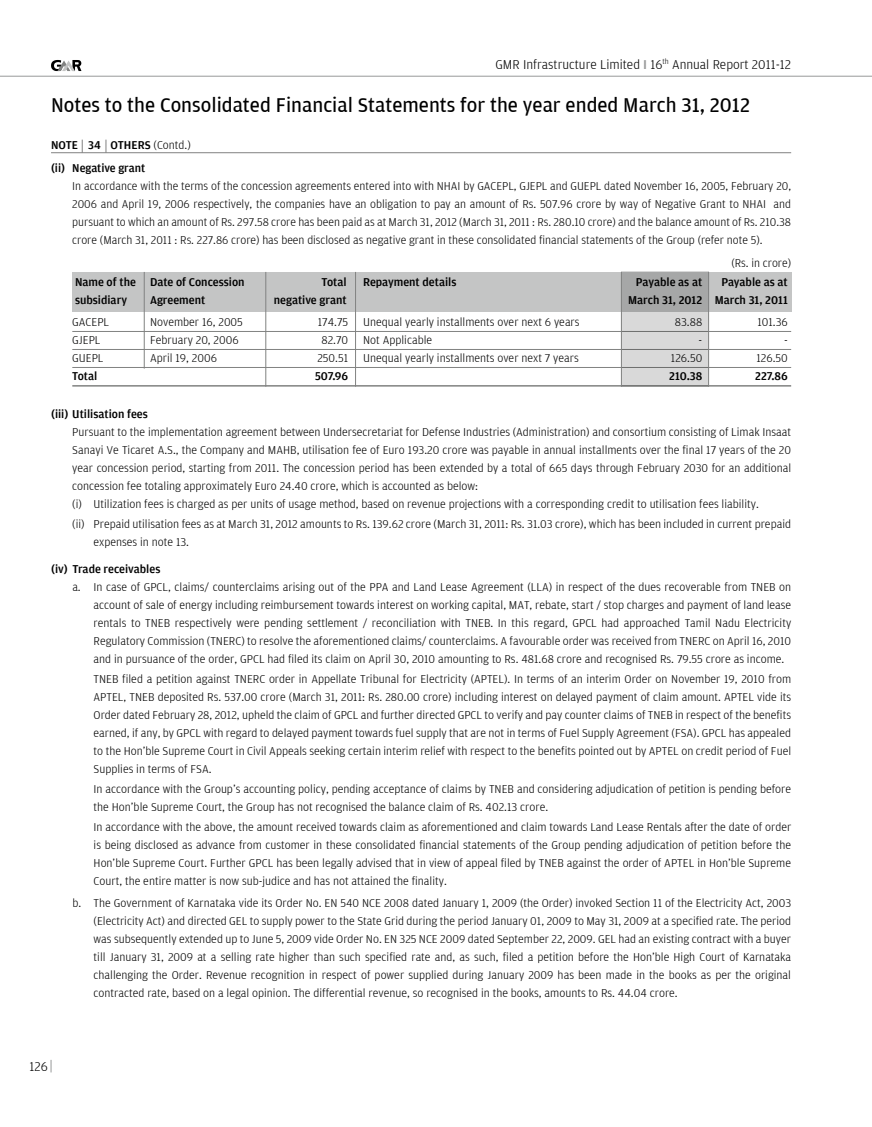
<style>
.page{position:relative;width:872px;height:1127px;background:#fff}
.page>*{position:absolute;margin:0;border:0;box-sizing:border-box;transform-origin:0 0}
.t1{font:21px "Amplitude";color:#000}
.t2{font:300 13.5px "Amplitude";color:#000}
.t3{font:300 12px/18px "Amplitude";color:#000}
.t4{font:500 12px "Amplitude";color:#000}
.s1{font-weight:500;color:#989999}
.s2{font-weight:500}
</style>
<div class="page">
<svg style="left:51px;top:60px;width:30px;height:11px"></svg>
<hr style="left:0;top:76px;width:872px;height:1px;background:#989999">
<svg style="left:51px;top:1060px;width:1px;height:12px"></svg>
<hr style="left:51px;top:152px;width:740px;height:1px;background:#818281">
<svg style="left:82px;top:140px;width:1px;height:12px"></svg>
<svg style="left:106px;top:140px;width:1px;height:13px"></svg>
<div style="left:72px;top:272px;width:719px;height:39px;background:#c4c5c5"></div>
<hr style="left:72px;top:331px;width:719px;height:1px;background:#818281">
<hr style="left:72px;top:349px;width:719px;height:1px;background:#818281">
<hr style="left:72px;top:367px;width:719px;height:1px;background:#818281">
<hr style="left:72px;top:385px;width:719px;height:2px;background:#818281">
<svg style="left:622px;top:272px;width:86px;height:115px;background:#c2c3c3"></svg>
<hr style="left:621px;top:272px;width:1px;height:115px;background:#818281">
<hr style="left:355px;top:272px;width:1px;height:115px;background:#818281">
<hr style="left:708px;top:272px;width:1px;height:115px;background:#818281">
<hr style="left:265px;top:272px;width:1px;height:115px;background:#818281">
<hr style="left:144px;top:272px;width:1px;height:97px;background:#818281">
<p class="t2" style="left:495px;top:57px;width:297px">GMR Infrastructure Limited <span class="s1">I</span> 16<sup>th</sup> Annual Report 2011-12</p>
<p class="t1" style="left:51px;top:94px;width:700px">Notes to the Consolidated Financial Statements for the year ended March 31, 2012</p>
<p class="t4" style="left:51px;top:138px;width:14px">Note</p>
<p class="t4" style="left:88px;top:138px;width:38px">34 Others</p>
<p class="t3" style="left:154px;top:136px;width:39px">(Contd.)</p>
<p class="t3" style="left:72px;top:159px;width:720px;text-indent:-21px"><span class="s2">(ii) Negative grant<br></span>In accordance with the terms of the concession agreements entered into with NHAI by GACEPL, GJEPL and GUEPL dated November 16, 2005, February 20, 2006 and April 19, 2006 respectively, the companies have an obligation to pay an amount of Rs. 507.96 crore by way of Negative Grant to NHAI and pursuant to which an amount of Rs. 297.58 crore has been paid as at March 31, 2012 (March 31, 2011 : Rs. 280.10 crore) and the balance amount of Rs. 210.38 crore (March 31, 2011 : Rs. 227.86 crore) has been disclosed as negative grant in these consolidated financial statements of the Group (refer note 5).</p>
<p class="t3" style="left:731px;top:254px;width:61px">(Rs. in crore)</p>
<p class="t4" style="left:75px;top:275px;width:171px">Name of the Date of Concession</p>
<p class="t4" style="left:322px;top:275px;width:27px">Total</p>
<p class="t4" style="left:363px;top:275px;width:95px">Repayment details</p>
<p class="t4" style="left:636px;top:275px;width:68px">Payable as at</p>
<p class="t4" style="left:721px;top:275px;width:68px">Payable as at</p>
<p class="t4" style="left:75px;top:293px;width:54px">subsidiary</p>
<p class="t4" style="left:150px;top:293px;width:57px">Agreement</p>
<p class="t4" style="left:274px;top:293px;width:74px">negative grant</p>
<p class="t4" style="left:628px;top:293px;width:161px">March 31, 2012 March 31, 2011</p>
<p class="t3" style="left:72px;top:313px;width:38px">GACEPL</p>
<p class="t3" style="left:150px;top:313px;width:94px">November 16, 2005</p>
<p class="t3" style="left:318px;top:313px;width:32px">174.75</p>
<p class="t3" style="left:363px;top:313px;width:218px">Unequal yearly installments over next 6 years</p>
<p class="t3" style="left:675px;top:313px;width:29px">83.88</p>
<p class="t3" style="left:757px;top:313px;width:32px">101.36</p>
<p class="t3" style="left:72px;top:331px;width:30px">GJEPL</p>
<p class="t3" style="left:150px;top:331px;width:90px">February 20, 2006</p>
<p class="t3" style="left:321px;top:331px;width:112px">82.70 Not Applicable</p>
<p class="t3" style="left:698px;top:331px;width:5px">-</p>
<p class="t3" style="left:784px;top:331px;width:5px">-</p>
<p class="t3" style="left:72px;top:349px;width:33px">GUEPL</p>
<p class="t3" style="left:150px;top:349px;width:68px">April 19, 2006</p>
<p class="t3" style="left:317px;top:349px;width:32px">250.51</p>
<p class="t3" style="left:363px;top:349px;width:217px">Unequal yearly installments over next 7 years</p>
<p class="t3" style="left:671px;top:349px;width:33px">126.50</p>
<p class="t3" style="left:756px;top:349px;width:33px">126.50</p>
<p class="t4" style="left:72px;top:369px;width:27px">Total</p>
<p class="t4" style="left:315px;top:369px;width:35px">507.96</p>
<p class="t4" style="left:669px;top:369px;width:34px">210.38</p>
<p class="t4" style="left:755px;top:369px;width:34px">227.86</p>
<p class="t3" style="left:72px;top:405px;width:720px;text-indent:-21px"><span class="s2">(iii) Utilisation fees<br></span>Pursuant to the implementation agreement between Undersecretariat for Defense Industries (Administration) and consortium consisting of Limak Insaat Sanayi Ve Ticaret A.S., the Company and MAHB, utilisation fee of Euro 193.20 crore was payable in annual installments over the final 17 years of the 20 year concession period, starting from 2011. The concession period has been extended by a total of 665 days through February 2030 for an additional concession fee totaling approximately Euro 24.40 crore, which is accounted as below:<br>(i) Utilization fees is charged as per units of usage method, based on revenue projections with a corresponding credit to utilisation fees liability.</p>
<p class="t3" style="left:94px;top:515px;width:699px;text-indent:-21px">(ii) Prepaid utilisation fees as at March 31, 2012 amounts to Rs. 139.62 crore (March 31, 2011: Rs. 31.03 crore), which has been included in current prepaid expenses in note 13.</p>
<p class="t4" style="left:51px;top:562px;width:111px">(iv) Trade receivables</p>
<p class="t3" style="left:72px;top:578px;width:720px">a. In case of GPCL, claims/ counterclaims arising out of the PPA and Land Lease Agreement (LLA) in respect of the dues recoverable from TNEB on</p>
<p class="t3" style="left:94px;top:596px;width:699px">account of sale of energy including reimbursement towards interest on working capital, MAT, rebate, start / stop charges and payment of land lease</p>
<p class="t3" style="left:94px;top:614px;width:699px">rentals to TNEB respectively were pending settlement / reconciliation with TNEB. In this regard, GPCL had approached Tamil Nadu Electricity</p>
<p class="t3" style="left:94px;top:632px;width:699px">Regulatory Commission (TNERC) to resolve the aforementioned claims/ counterclaims. A favourable order was received from TNERC on April 16, 2010</p>
<p class="t3" style="left:94px;top:650px;width:692px">and in pursuance of the order, GPCL had filed its claim on April 30, 2010 amounting to Rs. 481.68 crore and recognised Rs. 79.55 crore as income.</p>
<p class="t3" style="left:94px;top:670px;width:699px;text-align:justify">TNEB filed a petition against TNERC order in Appellate Tribunal for Electricity (APTEL). In terms of an interim Order on November 19, 2010 from APTEL, TNEB deposited Rs. 537.00 crore (March 31, 2011: Rs. 280.00 crore) including interest on delayed payment of claim amount. APTEL vide its Order dated February 28, 2012, upheld the claim of GPCL and further directed GPCL to verify and pay counter claims of TNEB in respect of the benefits earned, if any, by GPCL with regard to delayed payment towards fuel supply that are not in terms of Fuel Supply Agreement (FSA). GPCL has appealed to the Hon’ble Supreme Court in Civil Appeals seeking certain interim relief with respect to the benefits pointed out by APTEL on credit period of Fuel Supplies in terms of FSA.</p>
<p class="t3" style="left:94px;top:780px;width:699px">In accordance with the Group’s accounting policy, pending acceptance of claims by TNEB and considering adjudication of petition is pending before the Hon’ble Supreme Court, the Group has not recognised the balance claim of Rs. 402.13 crore.</p>
<p class="t3" style="left:94px;top:818px;width:699px;text-align:justify">In accordance with the above, the amount received towards claim as aforementioned and claim towards Land Lease Rentals after the date of order is being disclosed as advance from customer in these consolidated financial statements of the Group pending adjudication of petition before the Hon’ble Supreme Court. Further GPCL has been legally advised that in view of appeal filed by TNEB against the order of APTEL in Hon’ble Supreme Court, the entire matter is now sub-judice and has not attained the finality.</p>
<p class="t3" style="left:94px;top:894px;width:699px;text-align:justify;text-indent:-21px">b. The Government of Karnataka vide its Order No. EN 540 NCE 2008 dated January 1, 2009 (the Order) invoked Section 11 of the Electricity Act, 2003 (Electricity Act) and directed GEL to supply power to the State Grid during the period January 01, 2009 to May 31, 2009 at a specified rate. The period was subsequently extended up to June 5, 2009 vide Order No. EN 325 NCE 2009 dated September 22, 2009. GEL had an existing contract with a buyer till January 31, 2009 at a selling rate higher than such specified rate and, as such, filed a petition before the Hon’ble High Court of Karnataka challenging the Order. Revenue recognition in respect of power supplied during January 2009 has been made in the books as per the original contracted rate, based on a legal opinion. The differential revenue, so recognised in the books, amounts to Rs. 44.04 crore.</p>
<p class="t2" style="left:30px;top:1059px;width:20px">126</p>
</div>
